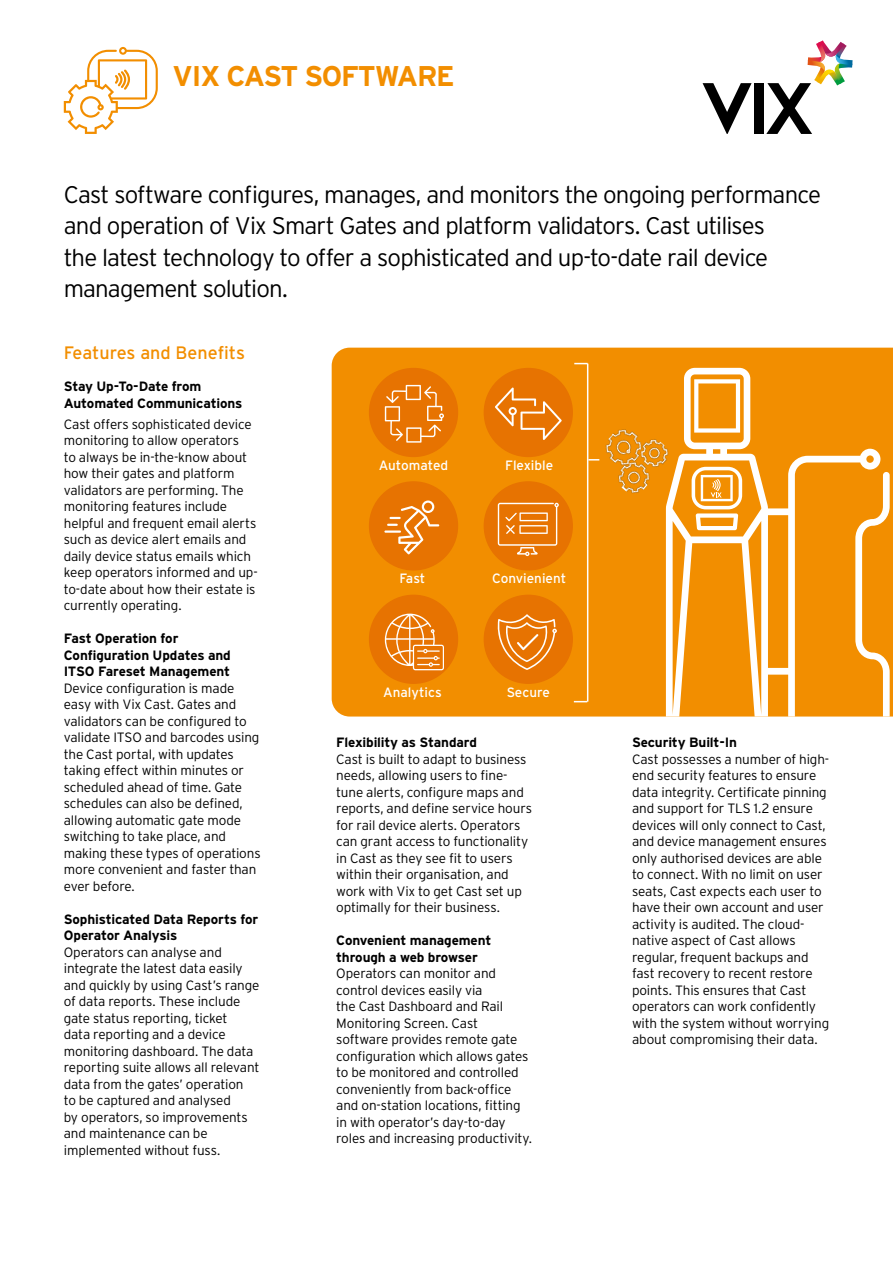
<style>
.page{position:relative;width:893px;height:1263px;background:#fff}
.page>*{position:absolute;margin:0;border:0;box-sizing:border-box;transform-origin:0 0}
.t1{font:700 28.5px "Interstate";letter-spacing:-.04em;color:#f28e00}
.t2{font:300 24px/31.5px "Interstate";letter-spacing:-.04em;color:#000}
.t3{font:18px "Interstate";letter-spacing:-.005em;color:#f28e00}
.t4{font:300 13.5px/16.5px "Interstate";letter-spacing:-.01em;color:#000}
.t5{font:700 13.5px/16.5px "Interstate";letter-spacing:-.01em;color:#000}
.t6{font:13.5px "Interstate";color:#fff}
</style>
<div class="page">
<div style="left:332px;top:348px;width:561px;height:368px;background:#f28e00"></div>
<svg style="left:666px;top:368px;width:224px;height:348px;fill:#f28e00"></svg>
<div style="left:369px;top:481px;width:89px;height:89px;background:#e77301;border-radius:50%"></div>
<div style="left:369px;top:368px;width:89px;height:89px;background:#e77301;border-radius:50%"></div>
<div style="left:484px;top:368px;width:89px;height:89px;background:#e77301;border-radius:50%"></div>
<div style="left:369px;top:595px;width:89px;height:89px;background:#e77301;border-radius:50%"></div>
<div style="left:484px;top:595px;width:89px;height:89px;background:#e77301;border-radius:50%"></div>
<svg style="left:385px;top:614px;width:59px;height:56px"></svg>
<svg style="left:497px;top:614px;width:60px;height:56px"></svg>
<div style="left:484px;top:481px;width:89px;height:89px;background:#e77301;border-radius:50%"></div>
<svg style="left:498px;top:503px;width:61px;height:53px"></svg>
<svg style="left:387px;top:500px;width:52px;height:54px"></svg>
<hr style="left:384px;top:530px;width:17px;height:3px;background:#fff">
<svg style="left:495px;top:387px;width:67px;height:53px"></svg>
<svg style="left:574px;top:363px;width:14px;height:1px"></svg>
<hr style="left:587px;top:364px;width:1px;height:338px;background:#fff">
<svg style="left:574px;top:701px;width:13px;height:1px"></svg>
<svg style="left:64px;top:47px;width:94px;height:87px"></svg>
<img style="left:590px;top:415px;width:84px;height:84px">
<svg style="left:385px;top:385px;width:59px;height:58px"></svg>
<div style="left:755px;top:83px;width:9px;height:51px;background:#000"></div>
<svg style="left:703px;top:83px;width:49px;height:51px"></svg>
<svg style="left:766px;top:40px;width:87px;height:94px"></svg>
<h1 class="t1" style="left:173px;top:58px;width:284px">VIX CAST SOFTWARE</h1>
<p class="t2" style="left:64px;top:178px;width:759px">Cast software configures, manages, and monitors the ongoing performance and operation of Vix Smart Gates and platform validators. Cast utilises<br>the latest technology to offer a sophisticated and up-to-date rail device management solution.</p>
<h3 class="t3" style="left:64px;top:343px;width:183px">Features and Benefits</h3>
<p class="t5" style="left:64px;top:378px;width:180px">Stay Up-To-Date from<br>Automated Communications</p>
<p class="t4" style="left:64px;top:415px;width:196px">Cast offers sophisticated device monitoring to allow operators<br>to always be in-the-know about how their gates and platform validators are performing. The monitoring features include helpful and frequent email alerts such as device alert emails and daily device status emails which keep operators informed and up&shy;to-date about how their estate is currently operating.</p>
<p class="t5" style="left:64px;top:630px;width:169px">Fast Operation for<br>Configuration Updates and<br>ITSO Fareset Management</p>
<p class="t4" style="left:64px;top:679px;width:198px">Device configuration is made easy with Vix Cast. Gates and validators can be configured to validate ITSO and barcodes using the Cast portal, with updates taking effect within minutes or scheduled ahead of time. Gate schedules can also be defined, allowing automatic gate mode switching to take place, and making these types of operations more convenient and faster than ever before.</p>
<p class="t5" style="left:64px;top:910px;width:196px">Sophisticated Data Reports for<br>Operator Analysis</p>
<p class="t4" style="left:64px;top:943px;width:197px">Operators can analyse and integrate the latest data easily and quickly by using Cast’s range of data reports. These include gate status reporting, ticket<br>data reporting and a device monitoring dashboard. The data reporting suite allows all relevant data from the gates’ operation<br>to be captured and analysed<br>by operators, so improvements and maintenance can be implemented without fuss.</p>
<p class="t6" style="left:379px;top:457px;width:71px">Automated</p>
<p class="t6" style="left:505px;top:457px;width:50px">Flexible</p>
<p class="t6" style="left:399px;top:571px;width:27px">Fast</p>
<p class="t6" style="left:383px;top:685px;width:60px">Analytics</p>
<p class="t6" style="left:492px;top:571px;width:75px">Convienient</p>
<p class="t6" style="left:507px;top:685px;width:45px">Secure</p>
<p class="t5" style="left:336px;top:734px;width:142px">Flexibility as Standard</p>
<p class="t4" style="left:336px;top:750px;width:197px">Cast is built to adapt to business needs, allowing users to fine&shy;tune alerts, configure maps and reports, and define service hours for rail device alerts. Operators can grant access to functionality in Cast as they see fit to users within their organisation, and work with Vix to get Cast set up optimally for their business.</p>
<p class="t5" style="left:336px;top:932px;width:157px">Convenient management through a web browser</p>
<p class="t4" style="left:336px;top:965px;width:197px">Operators can monitor and control devices easily via<br>the Cast Dashboard and Rail<br>Monitoring Screen. Cast software provides remote gate configuration which allows gates to be monitored and controlled conveniently from back-office and on-station locations, fitting in with operator’s day-to-day roles and increasing productivity.</p>
<p class="t5" style="left:632px;top:734px;width:107px">Security Built-In</p>
<p class="t4" style="left:632px;top:750px;width:199px">Cast possesses a number of high&shy;end security features to ensure data integrity. Certificate pinning and support for TLS 1.2 ensure devices will only connect to Cast, and device management ensures only authorised devices are able to connect. With no limit on user seats, Cast expects each user to have their own account and user activity is audited. The cloud&shy;native aspect of Cast allows regular, frequent backups and fast recovery to recent restore points. This ensures that Cast operators can work confidently with the system without worrying about compromising their data.</p>
</div>
